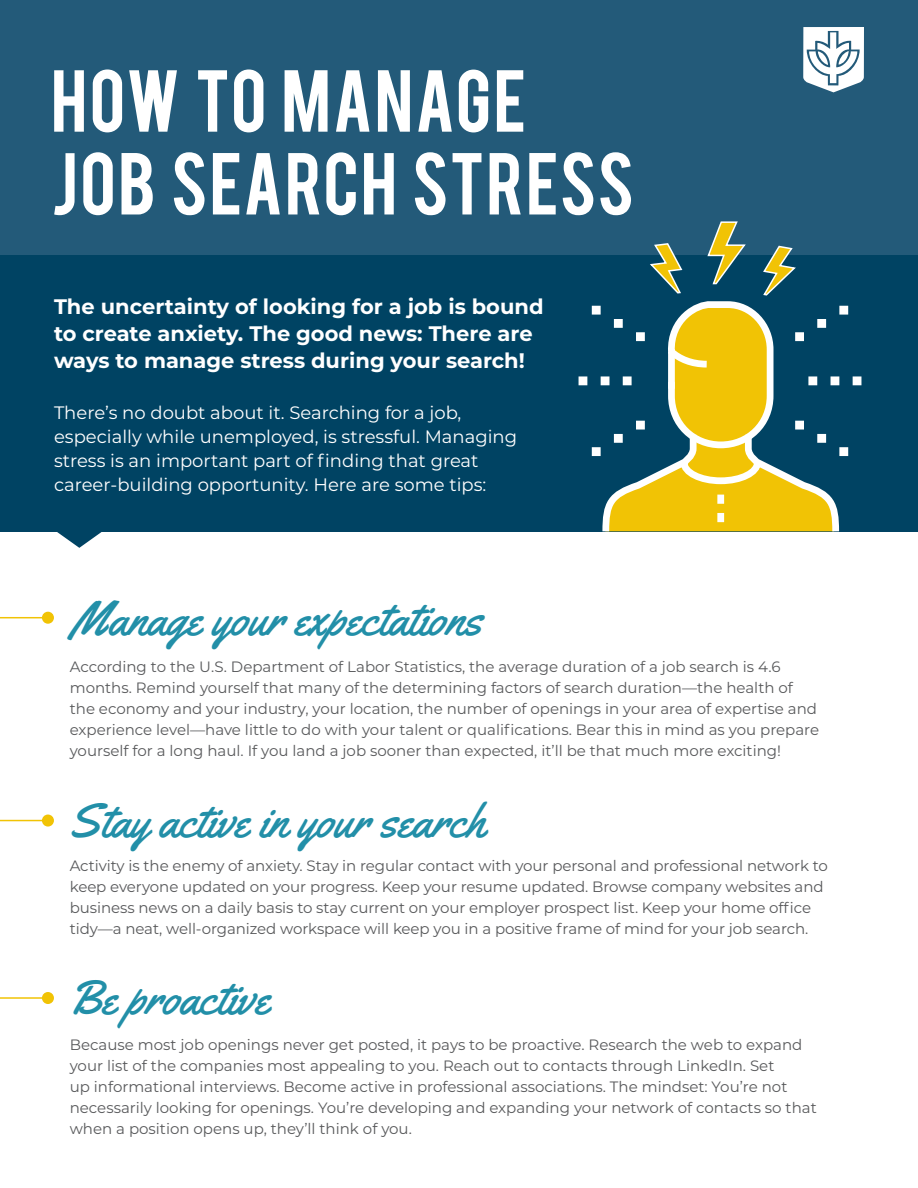
<style>
.page{position:relative;width:918px;height:1188px;background:#fff}
.page>*{position:absolute;margin:0;border:0;box-sizing:border-box;transform-origin:0 0}
.t1{font:69px "Bebas";letter-spacing:.03em;color:#fff}
.t2{font:48px "Yellowtail";color:#228fa8}
.P_Intro{font:700 21px/27px "Montserrat";color:#fff}
.P_Large_White{font:18px/24px "Montserrat";color:#fff}
.t3{font:15px/21px "Montserrat";color:#58595b}
.s1{color:#235a79}
</style>
<div class="page">
<div style="left:0;top:255px;width:918px;height:276px;background:#004363"></div>
<svg style="left:54px;top:531px;width:51px;height:17px"></svg>
<div style="left:0;top:0;width:918px;height:255px;background:#235a79"></div>
<svg style="left:803px;top:27px;width:61px;height:65px"></svg>
<hr style="left:0;top:617px;width:48px;height:1px;background:#f1c305">
<div style="left:42px;top:612px;width:12px;height:12px;background:#f1c305;border-radius:50%"></div>
<hr style="left:0;top:820px;width:48px;height:1px;background:#f1c305">
<div style="left:42px;top:815px;width:12px;height:12px;background:#f1c305;border-radius:50%"></div>
<hr style="left:0;top:997px;width:48px;height:2px;background:#f1c305">
<div style="left:42px;top:992px;width:12px;height:12px;background:#f1c305;border-radius:50%"></div>
<svg style="left:599px;top:221px;width:243px;height:311px"></svg>
<div style="left:636px;top:332px;width:9px;height:9px;background:#fff"></div>
<div style="left:614px;top:319px;width:9px;height:9px;background:#fff"></div>
<div style="left:592px;top:306px;width:9px;height:9px;background:#fff"></div>
<div style="left:795px;top:332px;width:9px;height:9px;background:#fff"></div>
<div style="left:817px;top:319px;width:9px;height:9px;background:#fff"></div>
<div style="left:839px;top:306px;width:9px;height:9px;background:#fff"></div>
<div style="left:601px;top:376px;width:8px;height:9px;background:#fff"></div>
<div style="left:623px;top:376px;width:9px;height:9px;background:#fff"></div>
<div style="left:579px;top:376px;width:8px;height:9px;background:#fff"></div>
<div style="left:636px;top:421px;width:9px;height:9px;background:#fff"></div>
<div style="left:614px;top:434px;width:9px;height:9px;background:#fff"></div>
<div style="left:592px;top:447px;width:9px;height:9px;background:#fff"></div>
<div style="left:831px;top:376px;width:8px;height:9px;background:#fff"></div>
<div style="left:808px;top:376px;width:9px;height:9px;background:#fff"></div>
<div style="left:853px;top:376px;width:8px;height:9px;background:#fff"></div>
<div style="left:795px;top:421px;width:9px;height:9px;background:#fff"></div>
<div style="left:817px;top:434px;width:9px;height:9px;background:#fff"></div>
<div style="left:839px;top:447px;width:9px;height:9px;background:#fff"></div>
<h1 class="t1" style="left:51px;top:51px;width:477px">HOW TO MANAGE</h1>
<h1 class="t1" style="left:51px;top:134px;width:601px">JOB SEARCH STRESS<span class="s1">.</span></h1>
<p class="P_Intro" style="left:54px;top:292px;width:491px">The uncertainty of looking for a job is bound to create anxiety. The good news: There are ways to manage stress during your search!</p>
<p class="P_Large_White" style="left:54px;top:400px;width:465px">There’s no doubt about it. Searching for a job, especially while unemployed, is stressful. Managing stress is an important part of finding that great career-building opportunity. Here are some tips:</p>
<h2 class="t2" style="left:72px;top:589px;width:412px">Manage your expectations</h2>
<p class="t3" style="left:70px;top:656px;width:751px">According to the U.S. Department of Labor Statistics, the average duration of a job search is 4.6 months. Remind yourself that many of the determining factors of search duration—the health of the economy and your industry, your location, the number of openings in your area of expertise and experience level—have little to do with your talent or qualifications. Bear this in mind as you prepare yourself for a long haul. If you land a job sooner than expected, it’ll be that much more exciting!</p>
<h2 class="t2" style="left:69px;top:790px;width:418px">Stay active in your search</h2>
<p class="t3" style="left:70px;top:854px;width:760px">Activity is the enemy of anxiety. Stay in regular contact with your personal and professional network to keep everyone updated on your progress. Keep your resume updated. Browse company websites and business news on a daily basis to stay current on your employer prospect list. Keep your home office tidy—a neat, well-organized workspace will keep you in a positive frame of mind for your job search.</p>
<h2 class="t2" style="left:69px;top:968px;width:202px">Be proactive</h2>
<p class="t3" style="left:70px;top:1034px;width:749px">Because most job openings never get posted, it pays to be proactive. Research the web to expand your list of the companies most appealing to you. Reach out to contacts through LinkedIn. Set<br>up informational interviews. Become active in professional associations. The mindset: You’re not necessarily looking for openings. You’re developing and expanding your network of contacts so that when a position opens up, they’ll think of you.</p>
</div>
